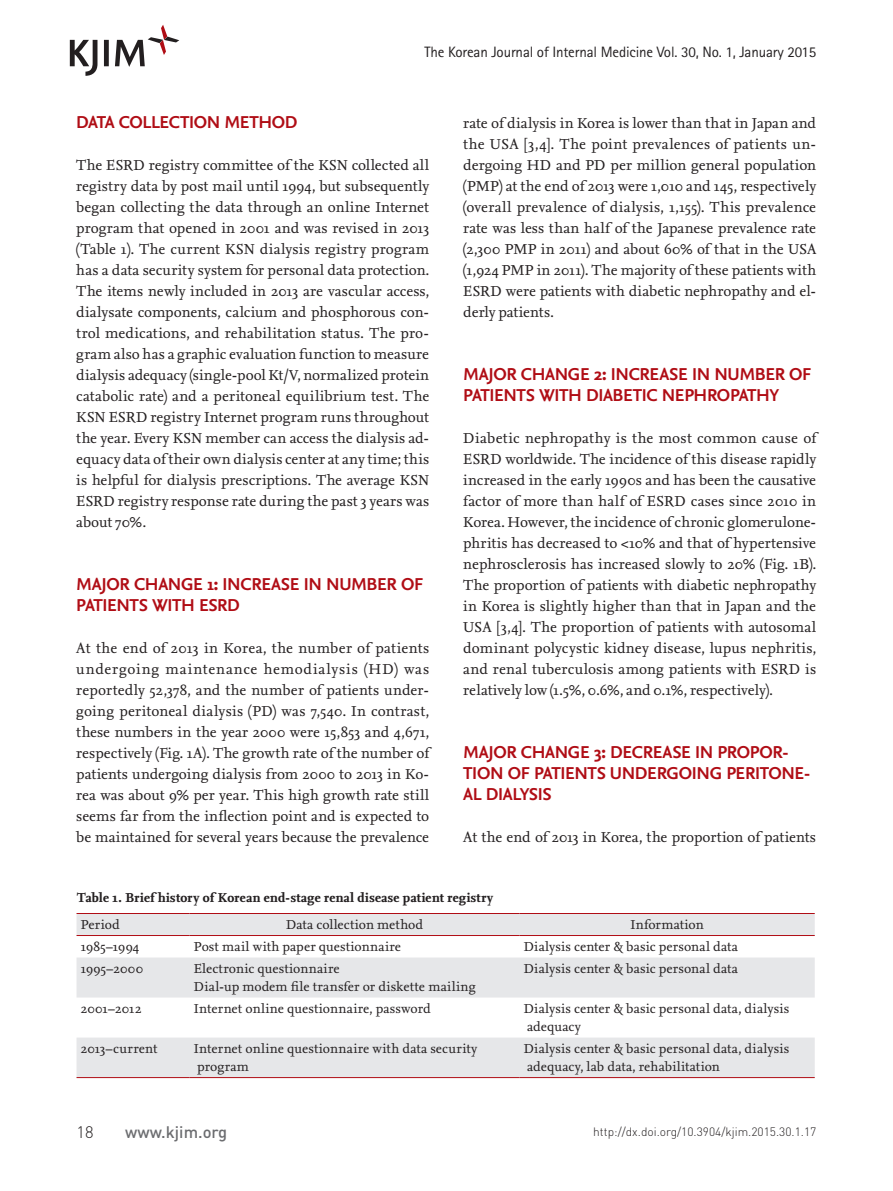
<style>
.page{position:relative;width:893px;height:1191px;background:#fff}
.page>*{position:absolute;margin:0;border:0;box-sizing:border-box;transform-origin:0 0}
.제목1{font:700 18px/21px "Nexus Sans";letter-spacing:-.02em;color:#b00d15}
.t1{font:500 16.5px "DIN Pro";color:#6c6d70}
.t2{font:300 16.5px "DIN Pro";color:#231f20}
.제목밑본문{font:15px/21px "Nexus Serif";color:#231f20;text-align:justify}
.t3{font:15px "Rotis Sans Serif Std";letter-spacing:-.01em;color:#231f20}
.테이블{font:13.5px "Nexus Serif";letter-spacing:.005em;color:#231f20}
.테이블제목{font:700 13.5px "Nexus Serif";letter-spacing:.005em;color:#231f20}
.테이블-2{font:13.5px "Nexus Serif";letter-spacing:.025em;color:#231f20}
.t4{font:300 12px "DIN Pro";color:#231f20}
</style>
<div class="page">
<svg style="left:70px;top:25px;width:109px;height:51px"></svg>
<svg style="left:77px;top:914px;width:738px;height:163px;fill:#e6e7e9"></svg>
<hr style="left:77px;top:913px;width:113px;height:1px;background:#b00d15">
<hr style="left:190px;top:913px;width:330px;height:1px;background:#b00d15">
<hr style="left:520px;top:913px;width:295px;height:1px;background:#b00d15">
<hr style="left:77px;top:935px;width:113px;height:1px;background:#b00d15">
<hr style="left:190px;top:935px;width:330px;height:1px;background:#b00d15">
<hr style="left:520px;top:935px;width:295px;height:1px;background:#b00d15">
<hr style="left:77px;top:1077px;width:113px;height:1px;background:#b00d15">
<hr style="left:190px;top:1077px;width:330px;height:1px;background:#b00d15">
<hr style="left:520px;top:1077px;width:295px;height:1px;background:#b00d15">
<p class="t3" style="left:425px;top:43px;width:393px">The Korean Journal of Internal Medicine Vol. 30, No. 1, January 2015</p>
<p class="제목1" style="left:76px;top:111px;width:223px">DATA COLLECTION METHOD</p>
<p class="제목밑본문" style="left:76px;top:154px;width:354px">The ESRD registry committee of the KSN collected all registry data by post mail until 1994, but subsequently began collecting the data through an online Internet program that opened in 2001 and was revised in 2013 (Table 1). The current KSN dialysis registry program has a data security system for personal data protection.<br>The items newly included in 2013 are vascular access, dialysate components, calcium and phosphorous con&shy;trol medications, and rehabilitation status. The pro&shy;gram also has a graphic evaluation function to measure dialysis adequacy (single-pool Kt/V, normalized protein catabolic rate) and a peritoneal equilibrium test. The KSN ESRD registry Internet program runs throughout the year. Every KSN member can access the dialysis ad&shy;equacy data of their own dialysis center at any time; this is helpful for dialysis prescriptions. The average KSN ESRD registry response rate during the past 3 years was about 70%.</p>
<p class="제목1" style="left:76px;top:573px;width:349px">MAJOR CHANGE 1: INCREASE IN NUMBER OF<br>PATIENTS WITH ESRD</p>
<p class="제목밑본문" style="left:76px;top:637px;width:354px">At the end of 2013 in Korea, the number of patients undergoing maintenance hemodialysis (HD) was reportedly 52,378, and the number of patients under&shy;going peritoneal dialysis (PD) was 7,540. In contrast, these numbers in the year 2000 were 15,853 and 4,671, respectively (Fig. 1A). The growth rate of the number of patients undergoing dialysis from 2000 to 2013 in Ko&shy;rea was about 9% per year. This high growth rate still seems far from the inflection point and is expected to be maintained for several years because the prevalence</p>
<p class="제목밑본문" style="left:463px;top:112px;width:354px">rate of dialysis in Korea is lower than that in Japan and the USA [3,4]. The point prevalences of patients un&shy;dergoing HD and PD per million general population (PMP) at the end of 2013 were 1,010 and 145, respectively (overall prevalence of dialysis, 1,155). This prevalence rate was less than half of the Japanese prevalence rate (2,300 PMP in 2011) and about 60% of that in the USA (1,924 PMP in 2011). The majority of these patients with ESRD were patients with diabetic nephropathy and el&shy;derly patients.</p>
<p class="제목1" style="left:463px;top:363px;width:350px">MAJOR CHANGE 2: INCREASE IN NUMBER OF<br>PATIENTS WITH DIABETIC NEPHROPATHY</p>
<p class="제목밑본문" style="left:463px;top:427px;width:354px">Diabetic nephropathy is the most common cause of ESRD worldwide. The incidence of this disease rapidly increased in the early 1990s and has been the causative factor of more than half of ESRD cases since 2010 in Korea. However, the incidence of chronic glomerulone&shy;phritis has decreased to &lt;10% and that of hypertensive nephrosclerosis has increased slowly to 20% (Fig. 1B).<br>The proportion of patients with diabetic nephropathy in Korea is slightly higher than that in Japan and the USA [3,4]. The proportion of patients with autosomal dominant polycystic kidney disease, lupus nephritis, and renal tuberculosis among patients with ESRD is relatively low (1.5%, 0.6%, and 0.1%, respectively).</p>
<p class="제목1" style="left:463px;top:741px;width:349px">MAJOR CHANGE 3: DECREASE IN PROPOR-<br>TION OF PATIENTS UNDERGOING PERITONE-<br>AL DIALYSIS</p>
<p class="제목밑본문" style="left:463px;top:826px;width:354px">At the end of 2013 in Korea, the proportion of patients</p>
<p class="테이블제목" style="left:77px;top:889px;width:418px">Table 1. Brief history of Korean end-stage renal disease patient registry</p>
<p class="테이블" style="left:81px;top:916px;width:40px">Period</p>
<p class="테이블" style="left:286px;top:916px;width:139px">Data collection method</p>
<p class="테이블" style="left:630px;top:916px;width:75px">Information</p>
<p class="테이블" style="left:81px;top:938px;width:60px">1985–1994</p>
<p class="테이블" style="left:194px;top:938px;width:209px">Post mail with paper questionnaire</p>
<p class="테이블" style="left:524px;top:938px;width:216px">Dialysis center &amp; basic personal data</p>
<p class="테이블-2" style="left:81px;top:960px;width:64px">1995–2000</p>
<p class="테이블" style="left:194px;top:960px;width:147px">Electronic questionnaire</p>
<p class="테이블" style="left:194px;top:978px;width:283px">Dial-up modem file transfer or diskette mailing</p>
<p class="테이블" style="left:524px;top:960px;width:216px">Dialysis center &amp; basic personal data</p>
<p class="테이블" style="left:81px;top:1000px;width:62px">2001–2012</p>
<p class="테이블" style="left:194px;top:1000px;width:238px">Internet online questionnaire, password</p>
<p class="테이블" style="left:524px;top:1000px;width:267px">Dialysis center &amp; basic personal data, dialysis</p>
<p class="테이블" style="left:527px;top:1018px;width:55px">adequacy</p>
<p class="테이블" style="left:81px;top:1040px;width:78px">2013–current</p>
<p class="테이블" style="left:194px;top:1040px;width:285px">Internet online questionnaire with data security</p>
<p class="테이블" style="left:197px;top:1058px;width:53px">program</p>
<p class="테이블" style="left:524px;top:1040px;width:267px">Dialysis center &amp; basic personal data, dialysis</p>
<p class="테이블" style="left:527px;top:1058px;width:194px">adequacy, lab data, rehabilitation</p>
<p class="t2" style="left:77px;top:1120px;width:18px">18</p>
<p class="t1" style="left:125px;top:1120px;width:104px">www.kjim.org</p>
<p class="t4" style="left:593px;top:1123px;width:225px">http://dx.doi.org/10.3904/kjim.2015.30.1.17</p>
</div>
